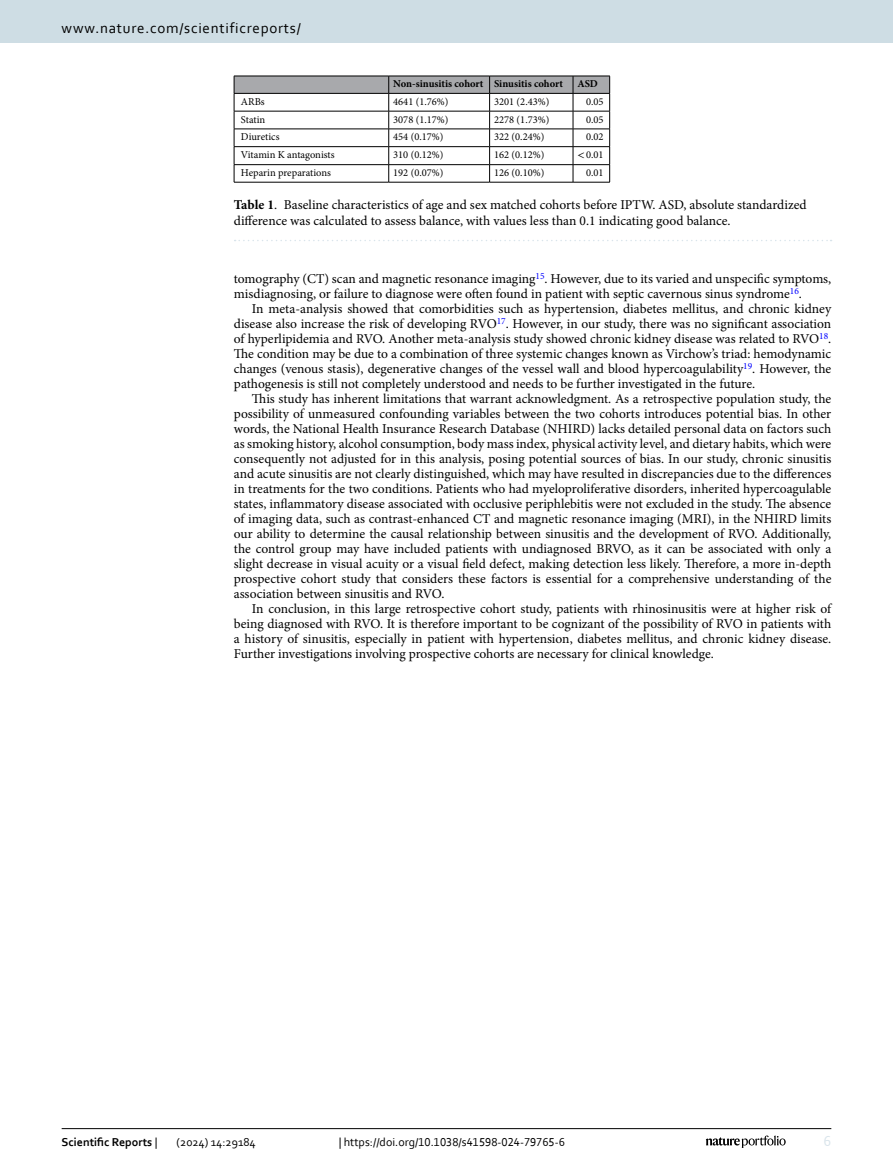
<style>
.page{position:relative;width:893px;height:1174px;background:#fff}
.page>*{position:absolute;margin:0;border:0;box-sizing:border-box;transform-origin:0 0}
.t1{font:15px "Corbel";letter-spacing:.05em;color:#000}
.t2{font:15px "Corbel";color:#d9e4eb}
.Body_Text_Indent{font:13.5px/15px "Minion Pro";color:#000;text-align:justify}
.Body_Text{font:13.5px/15px "Minion Pro";color:#000}
.Table_Caption{font:13.5px/16.5px "Minion Pro";color:#000}
.t3{font:12px "Corbel";color:#000}
.t4{font:700 12px "Corbel";color:#000}
.Table_Body{font:10.5px "Minion Pro";color:#000}
.Table_Head{font:700 10.5px "Minion Pro";letter-spacing:-.005em;color:#000}
.s1{font-family:"STIX"}
.s2{font-weight:700}
.s3{font-weight:400}
</style>
<div class="page">
<hr style="left:389px;top:182px;width:101px;height:1px;background:#000">
<hr style="left:490px;top:182px;width:83px;height:1px;background:#000">
<svg style="left:234px;top:76px;width:376px;height:106px"></svg>
<hr style="left:573px;top:182px;width:37px;height:1px;background:#000">
<hr style="left:234px;top:182px;width:155px;height:1px;background:#000">
<hr style="left:234px;top:111px;width:155px;height:1px;background:#000">
<hr style="left:389px;top:111px;width:101px;height:1px;background:#000">
<hr style="left:490px;top:111px;width:83px;height:1px;background:#000">
<hr style="left:573px;top:111px;width:37px;height:1px;background:#000">
<svg style="left:235px;top:240px;width:597px;height:1px"></svg>
<hr style="left:62px;top:1128px;width:769px;height:1px;background:#000">
<svg style="left:706px;top:1135px;width:80px;height:12px"></svg>
<div style="left:0;top:0;width:893px;height:43px;background:#cedde4"></div>
<p class="t1" style="left:62px;top:18px;width:241px">www.nature.com/scientificreports/</p>
<p class="Table_Head" style="left:393px;top:77px;width:92px">Non-sinusitis cohort</p>
<p class="Table_Head" style="left:494px;top:77px;width:70px">Sinusitis cohort</p>
<p class="Table_Head" style="left:577px;top:77px;width:22px">ASD</p>
<p class="Table_Body" style="left:241px;top:95px;width:25px">ARBs</p>
<p class="Table_Body" style="left:393px;top:95px;width:57px">4641 (1.76%)</p>
<p class="Table_Body" style="left:494px;top:95px;width:57px">3201 (2.43%)</p>
<p class="Table_Body" style="left:586px;top:95px;width:19px">0.05</p>
<p class="Table_Body" style="left:241px;top:112px;width:26px">Statin</p>
<p class="Table_Body" style="left:393px;top:112px;width:57px">3078 (1.17%)</p>
<p class="Table_Body" style="left:494px;top:112px;width:57px">2278 (1.73%)</p>
<p class="Table_Body" style="left:586px;top:112px;width:19px">0.05</p>
<p class="Table_Body" style="left:241px;top:130px;width:40px">Diuretics</p>
<p class="Table_Body" style="left:393px;top:130px;width:52px">454 (0.17%)</p>
<p class="Table_Body" style="left:494px;top:130px;width:52px">322 (0.24%)</p>
<p class="Table_Body" style="left:586px;top:130px;width:19px">0.02</p>
<p class="Table_Body" style="left:241px;top:148px;width:95px">Vitamin K antagonists</p>
<p class="Table_Body" style="left:393px;top:148px;width:52px">310 (0.12%)</p>
<p class="Table_Body" style="left:494px;top:148px;width:52px">162 (0.12%)</p>
<p class="Table_Body" style="left:577px;top:148px;width:28px"><span class="s1">&lt;</span>0.01</p>
<p class="Table_Body" style="left:241px;top:166px;width:91px">Heparin preparations</p>
<p class="Table_Body" style="left:393px;top:166px;width:52px">192 (0.07%)</p>
<p class="Table_Body" style="left:494px;top:166px;width:52px">126 (0.10%)</p>
<p class="Table_Body" style="left:586px;top:166px;width:19px">0.01</p>
<p class="Table_Caption" style="left:234px;top:196px;width:574px"><span class="s2">Table 1</span>. Baseline characteristics of age and sex matched cohorts before IPTW. ASD, absolute standardized difference was calculated to assess balance, with values less than 0.1 indicating good balance.</p>
<p class="Body_Text" style="left:234px;top:271px;width:599px">tomography (CT) scan and magnetic resonance imaging<sup>15</sup>. However, due to its varied and unspecific symptoms, misdiagnosing, or failure to diagnose were often found in patient with septic cavernous sinus syndrome<sup>16</sup>.</p>
<p class="Body_Text_Indent" style="left:234px;top:301px;width:599px;text-indent:18px">In meta-analysis showed that comorbidities such as hypertension, diabetes mellitus, and chronic kidney disease also increase the risk of developing RVO<sup>17</sup>. However, in our study, there was no significant association of hyperlipidemia and RVO. Another meta-analysis study showed chronic kidney disease was related to RVO<sup>18</sup>.<br>The condition may be due to a combination of three systemic changes known as Virchow’s triad: hemodynamic changes (venous stasis), degenerative changes of the vessel wall and blood hypercoagulability<sup>19</sup>. However, the pathogenesis is still not completely understood and needs to be further investigated in the future.</p>
<p class="Body_Text_Indent" style="left:234px;top:391px;width:599px;text-indent:18px">This study has inherent limitations that warrant acknowledgment. As a retrospective population study, the possibility of unmeasured confounding variables between the two cohorts introduces potential bias. In other words, the National Health Insurance Research Database (NHIRD) lacks detailed personal data on factors such as smoking history, alcohol consumption, body mass index, physical activity level, and dietary habits, which were consequently not adjusted for in this analysis, posing potential sources of bias. In our study, chronic sinusitis and acute sinusitis are not clearly distinguished, which may have resulted in discrepancies due to the differences in treatments for the two conditions. Patients who had myeloproliferative disorders, inherited hypercoagulable states, inflammatory disease associated with occlusive periphlebitis were not excluded in the study. The absence of imaging data, such as contrast-enhanced CT and magnetic resonance imaging (MRI), in the NHIRD limits our ability to determine the causal relationship between sinusitis and the development of RVO. Additionally, the control group may have included patients with undiagnosed BRVO, as it can be associated with only a slight decrease in visual acuity or a visual field defect, making detection less likely. Therefore, a more in-depth prospective cohort study that considers these factors is essential for a comprehensive understanding of the association between sinusitis and RVO.</p>
<p class="Body_Text_Indent" style="left:234px;top:601px;width:599px;text-indent:18px">In conclusion, in this large retrospective cohort study, patients with rhinosinusitis were at higher risk of being diagnosed with RVO. It is therefore important to be cognizant of the possibility of RVO in patients with a history of sinusitis, especially in patient with hypertension, diabetes mellitus, and chronic kidney disease.<br>Further investigations involving prospective cohorts are necessary for clinical knowledge.</p>
<p class="t4" style="left:62px;top:1134px;width:97px">Scientific Reports <span class="s3">|</span></p>
<p class="t3" style="left:177px;top:1134px;width:81px">(2024) 14:29184</p>
<p class="t3" style="left:339px;top:1134px;width:228px">| https://doi.org/10.1038/s41598-024-79765-6</p>
<p class="t2" style="left:824px;top:1132px;width:9px">6</p>
</div>
